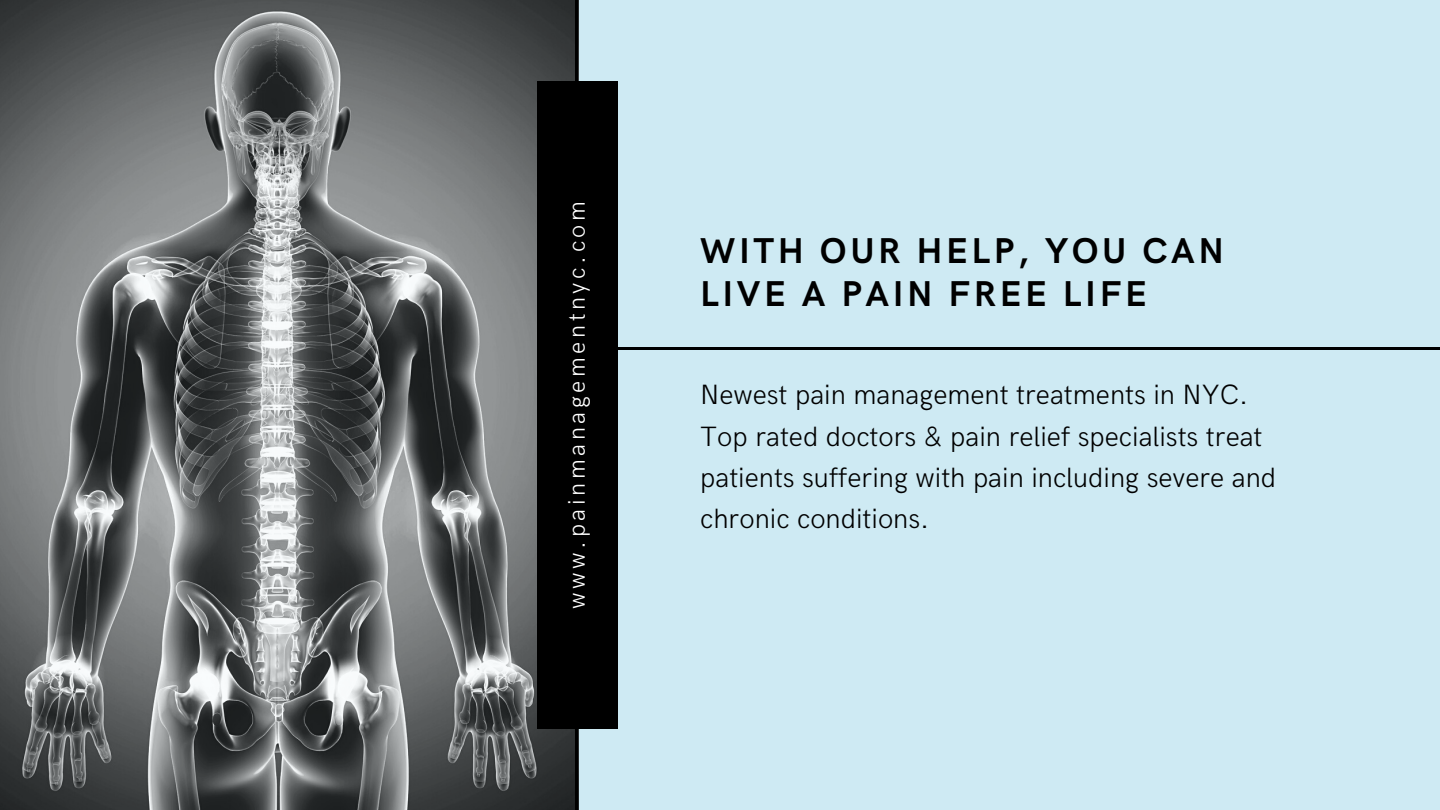
<style>
.page{position:relative;width:1440px;height:810px;background:#ceeaf3}
.page>*{position:absolute;margin:0;border:0;box-sizing:border-box;transform-origin:0 0}
.t1{font:700 36px/42.8px "HK Grotesk";letter-spacing:.1em;color:#000}
.t2{font:300 28px/41.2px "HK Grotesk";color:#000}
.t3{font:300 24px "HK Grotesk";letter-spacing:.15em;color:#fff}
</style>
<div class="page">
<img style="left:0;top:0;width:575px;height:810px">
<hr style="left:575px;top:0;width:3px;height:810px;background:#000">
<hr style="left:578px;top:347px;width:862px;height:3px;background:#000">
<div style="left:537px;top:81px;width:81px;height:648px;background:#000"></div>
<p class="t3" style="left:563px;top:609px;width:409px;rotate:-90deg">www.painmanagementnyc.com</p>
<p class="t1" style="left:700px;top:231px;width:525px">WITH OUR HELP, YOU CAN<br>LIVE A PAIN FREE LIFE</p>
<p class="t2" style="left:700px;top:375px;width:577px">Newest pain management treatments in NYC.<br>Top rated doctors &amp; pain relief specialists treat patients suffering with pain including severe and chronic conditions.</p>
</div>
